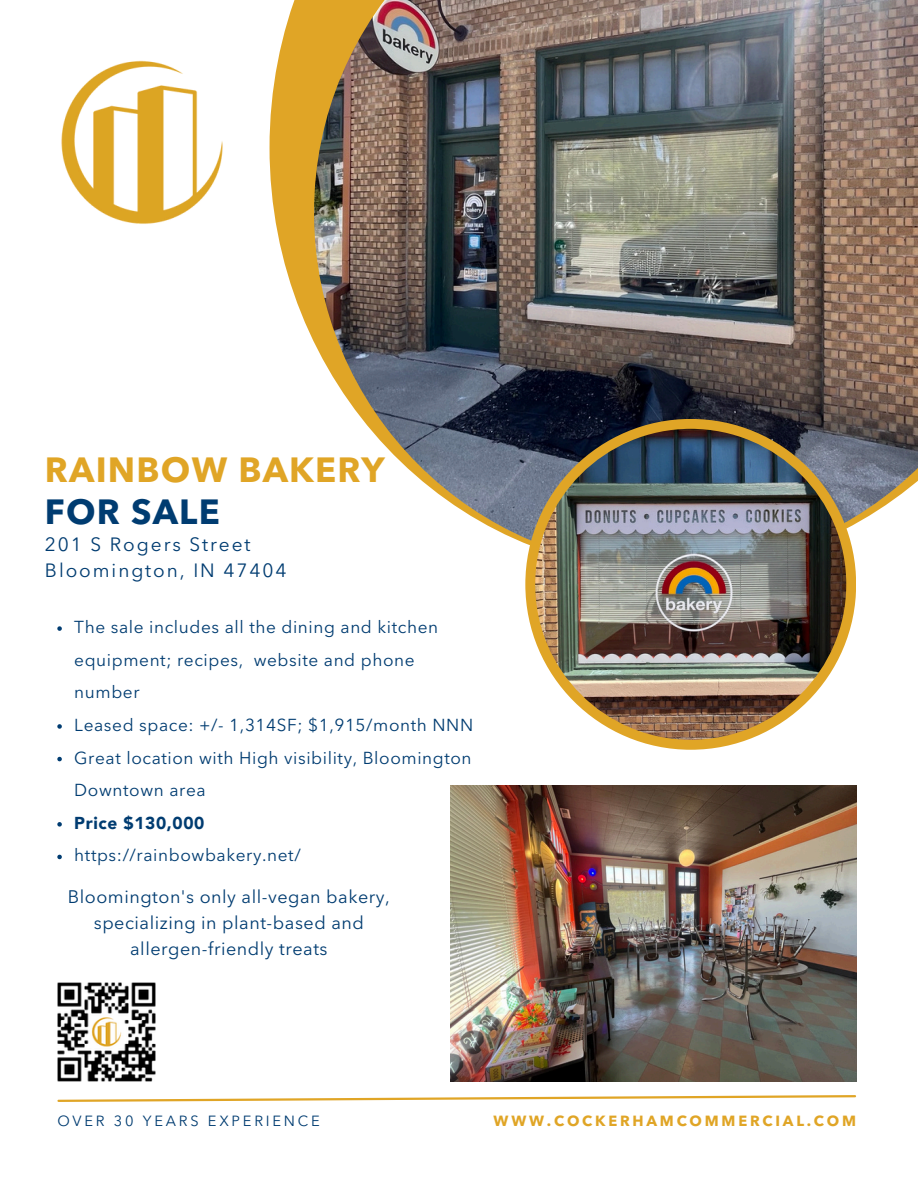
<style>
.page{position:relative;width:918px;height:1188px;background:#fff}
.page>*{position:absolute;margin:0;border:0;box-sizing:border-box;transform-origin:0 0}
.t1{font:700 34.65px/41.7px "Avenir Next LT Pro";letter-spacing:.035em;color:#e0a526}
.t2{font:19.05px/25.8px "Avenir Next LT Pro";letter-spacing:.1em;color:#003c71}
.t3{font:18px/25.8px "Avenir Next LT Pro";letter-spacing:.03em;color:#003c71;text-align:center}
.t4{font:17.25px/32.7px "Avenir Next LT Pro";letter-spacing:.035em;color:#003c71}
.t5{font:900 17.25px "Avenir LT Pro";letter-spacing:.035em;color:#003c71}
.t6{font:700 14.7px "Avenir Next LT Pro";letter-spacing:.19em;color:#e0a526}
.t7{font:14.7px "Avenir Next LT Pro";letter-spacing:.19em;color:#003c71}
.s1{color:#003c71}
</style>
<div class="page">
<svg style="left:270px;top:0;width:586px;height:572px"></svg>
<img style="left:314px;top:0;width:604px;height:569px">
<div style="left:525px;top:419px;width:331px;height:331px;background:#e0a526;border-radius:50%"></div>
<img style="left:535px;top:429px;width:311px;height:311px;border-radius:50%">
<svg style="left:57px;top:1095px;width:800px;height:7px"></svg>
<img style="left:61px;top:61px;width:162px;height:163px">
<img style="left:57px;top:983px;width:98px;height:99px">
<img style="left:450px;top:785px;width:406px;height:296px">
<svg style="left:57px;top:626px;width:5px;height:5px"></svg>
<svg style="left:57px;top:724px;width:5px;height:5px"></svg>
<svg style="left:57px;top:757px;width:5px;height:4px"></svg>
<svg style="left:57px;top:822px;width:5px;height:5px"></svg>
<svg style="left:57px;top:855px;width:5px;height:4px"></svg>
<p class="t1" style="left:45px;top:453px;width:341px">RAINBOW BAKERY<br><span class="s1">FOR SALE</span></p>
<p class="t2" style="left:45px;top:534px;width:243px">201 S Rogers Street<br>Bloomington, IN 47404</p>
<p class="t4" style="left:74px;top:612px;width:365px">The sale includes all the dining and kitchen equipment; recipes, website and phone number</p>
<p class="t4" style="left:74px;top:710px;width:400px">Leased space: +/- 1,314SF; $1,915/month NNN</p>
<h2 class="t4" style="left:74px;top:743px;width:399px">Great location with High visibility, Bloomington<br>Downtown area</h2>
<p class="t5" style="left:74px;top:816px;width:132px">Price $130,000</p>
<p class="t4" style="left:74px;top:841px;width:228px">https://rainbowbakery.net/</p>
<h3 class="t3" style="left:68px;top:886px;width:324px">Bloomington's only all-vegan bakery, specializing in plant-based and allergen-friendly treats</h3>
<p class="t7" style="left:57px;top:1115px;width:264px">OVER 30 YEARS EXPERIENCE</p>
<p class="t6" style="left:494px;top:1115px;width:364px">WWW.COCKERHAMCOMMERCIAL.COM</p>
</div>
